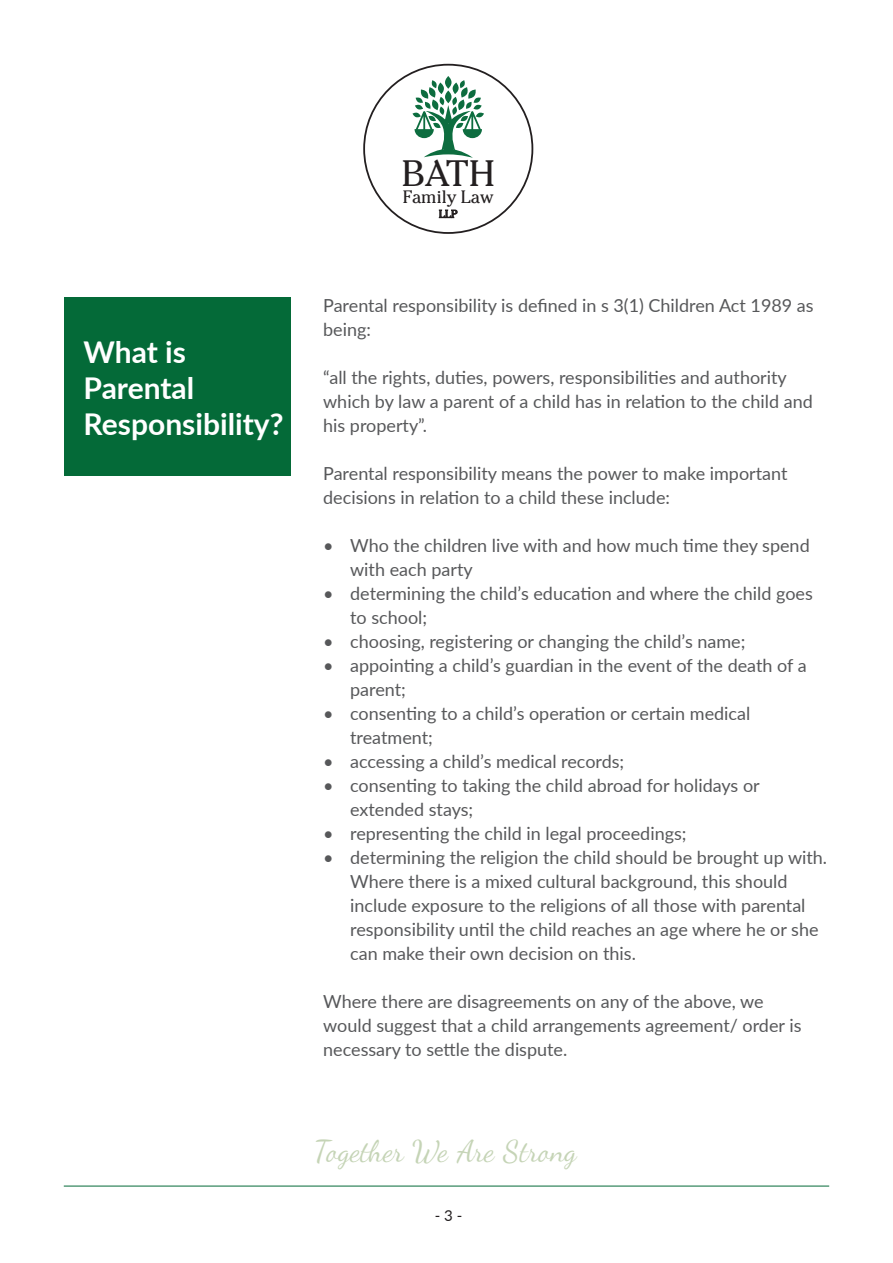
<style>
.page{position:relative;width:893px;height:1263px;background:#fff}
.page>*{position:absolute;margin:0;border:0;box-sizing:border-box;transform-origin:0 0}
.t1{font:36.6px "Cheltenham Std";color:#231f20}
.t2{font:700 30px/36px "Lato";color:#fff}
.t3{font:30px "Dancing Script OT";color:#c5d4b6}
.t4{font:18px/24px "Lato";color:#57585a}
.t5{font:17.85px "Cheltenham Std";color:#231f20}
.t6{font:15px "Lato";color:#231f20}
.t7{font:10.8px "Cheltenham Std";color:#231f20}
</style>
<div class="page">
<hr style="left:64px;top:1186px;width:765px;height:1px;background:#046a38">
<svg style="left:445px;top:76px;width:6px;height:13px"></svg>
<svg style="left:413px;top:80px;width:71px;height:78px"></svg>
<div style="left:64px;top:298px;width:227px;height:178px;background:#046a38"></div>
<p class="t2" style="left:84px;top:333px;width:104px">What is</p>
<p class="t2" style="left:84px;top:369px;width:201px">Parental<br>Responsibility?</p>
<p class="t1" style="left:402px;top:152px;width:94px">BATH</p>
<p class="t5" style="left:403px;top:186px;width:93px">Family Law</p>
<p class="t7" style="left:439px;top:208px;width:20px">LLP</p>
<p class="t4" style="left:323px;top:293px;width:492px">Parental responsibility is defined in s 3(1) Children Act 1989 as being:</p>
<p class="t4" style="left:323px;top:365px;width:491px">“all the rights, duties, powers, responsibilities and authority which by law a parent of a child has in relation to the child and his property”.</p>
<p class="t4" style="left:323px;top:461px;width:466px">Parental responsibility means the power to make important decisions in relation to a child these include:</p>
<p class="t4" style="left:350px;top:533px;width:461px;text-indent:-27px">• Who the children live with and how much time they spend with each party</p>
<p class="t4" style="left:350px;top:581px;width:464px;text-indent:-27px">• determining the child’s education and where the child goes to school;</p>
<p class="t4" style="left:323px;top:629px;width:424px">• choosing, registering or changing the child’s name;</p>
<p class="t4" style="left:350px;top:653px;width:458px;text-indent:-27px">• appointing a child’s guardian in the event of the death of a parent;</p>
<p class="t4" style="left:350px;top:701px;width:402px;text-indent:-27px">• consenting to a child’s operation or certain medical treatment;</p>
<p class="t4" style="left:323px;top:749px;width:303px">• accessing a child’s medical records;</p>
<p class="t4" style="left:350px;top:773px;width:411px;text-indent:-27px">• consenting to taking the child abroad for holidays or extended stays;</p>
<p class="t4" style="left:323px;top:821px;width:365px">• representing the child in legal proceedings;</p>
<p class="t4" style="left:350px;top:845px;width:478px;text-indent:-27px">• determining the religion the child should be brought up with.<br>Where there is a mixed cultural background, this should include exposure to the religions of all those with parental responsibility until the child reaches an age where he or she can make their own decision on this.</p>
<p class="t4" style="left:323px;top:989px;width:480px">Where there are disagreements on any of the above, we would suggest that a child arrangements agreement/ order is necessary to settle the dispute.</p>
<p class="t3" style="left:316px;top:1133px;width:263px">Together We Are Strong</p>
<p class="t6" style="left:435px;top:1205px;width:29px">- 3 -</p>
</div>
